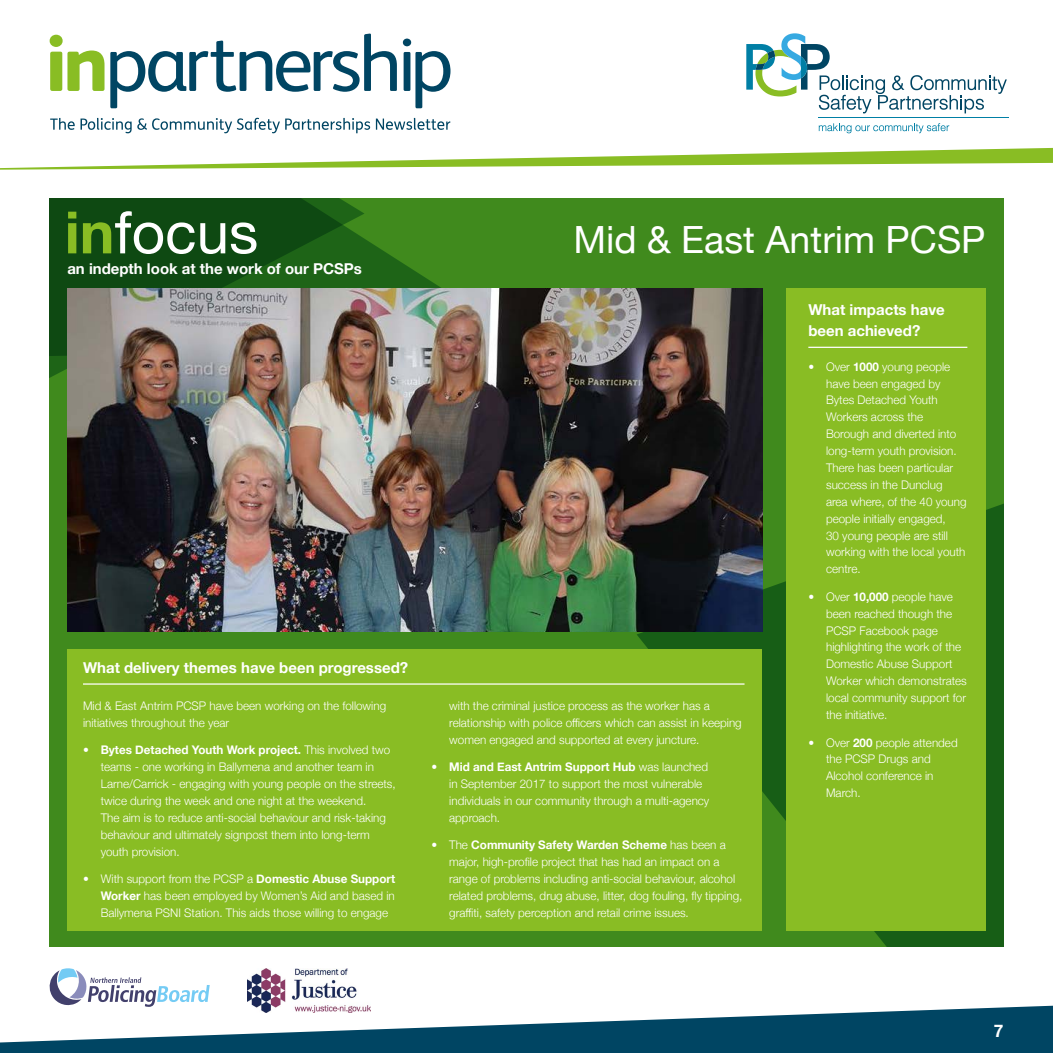
<style>
.page{position:relative;width:1053px;height:1053px;background:#fff}
.page>*{position:absolute;margin:0;border:0;box-sizing:border-box;transform-origin:0 0}
._4_0_Caption{font:58.38px "Helvetica Neue";color:#fff}
._4_0_Caption-2{font:37.5px "Helvetica Neue";color:#fff}
.t1{font:700 17.38px "Helvetica Neue";color:#fff}
._3_0_Header{font:700 15px/21.2px "Helvetica Neue";color:#fff}
._4_0_Caption-3{font:700 15px "Helvetica Neue";color:#fff}
._1_0_Body{font:300 11.88px/16.9px "Helvetica Neue";color:#fff}
.s1{font-weight:700;color:#89bd24}
.s2{font-weight:700}
</style>
<div class="page">
<svg style="left:0;top:1005px;width:1052px;height:47px;fill:#004563"></svg>
<svg style="left:7px;top:33px;width:1045px;height:135px"></svg>
<svg style="left:818px;top:123px;width:131px;height:10px"></svg>
<hr style="left:818px;top:117px;width:190px;height:1px;background:#007fa5">
<svg style="left:746px;top:33px;width:260px;height:80px"></svg>
<svg style="left:50px;top:35px;width:54px;height:56px"></svg>
<svg style="left:110px;top:34px;width:287px;height:74px"></svg>
<svg style="left:403px;top:39px;width:47px;height:69px"></svg>
<svg style="left:50px;top:118px;width:320px;height:15px"></svg>
<svg style="left:376px;top:118px;width:74px;height:12px"></svg>
<svg style="left:49px;top:968px;width:161px;height:38px"></svg>
<img style="left:248px;top:968px;width:122px;height:44px">
<div style="left:50px;top:198px;width:953px;height:748px;background:#408a1d"></div>
<svg style="left:636px;top:478px;width:367px;height:468px;background:#32751b"></svg>
<svg style="left:50px;top:198px;width:484px;height:159px;background:#1f6116"></svg>
<div style="left:67px;top:649px;width:695px;height:281px;background:#89bd24"></div>
<div style="left:786px;top:288px;width:199px;height:642px;background:#89bd24"></div>
<hr style="left:808px;top:346px;width:159px;height:2px;background:#fff">
<img style="left:67px;top:288px;width:695px;height:343px">
<hr style="left:83px;top:683px;width:661px;height:1px;background:#fff">
<p class="_4_0_Caption" style="left:65px;top:190px;width:195px"><span class="s1">in</span>focus</p>
<p class="_4_0_Caption-3" style="left:67px;top:257px;width:296px">an indepth look at the work of our PCSPs</p>
<p class="_3_0_Header" style="left:83px;top:657px;width:327px">What delivery themes have been progressed?</p>
<p class="_1_0_Body" style="left:83px;top:696px;width:304px">Mid &amp; East Antrim PCSP have been working on the following initiatives throughout the year</p>
<p class="_1_0_Body" style="left:101px;top:740px;width:296px;text-indent:-18px">• <span class="s2">Bytes Detached Youth Work project.</span> This involved two teams - one working in Ballymena and another team in Larne/Carrick - engaging with young people on the streets, twice during the week and one night at the weekend.<br>The aim is to reduce anti-social behaviour and risk-taking behaviour and ultimately signpost them into long-term youth provision.</p>
<p class="_1_0_Body" style="left:101px;top:869px;width:296px;text-align:justify;text-indent:-18px">• With support from the PCSP a <span class="s2">Domestic Abuse Support Worker</span> has been employed by Women’s Aid and based in Ballymena PSNI Station. This aids those willing to engage</p>
<p class="_4_0_Caption-2" style="left:573px;top:213px;width:413px">Mid &amp; East Antrim PCSP</p>
<p class="_1_0_Body" style="left:449px;top:696px;width:294px">with the criminal justice process as the worker has a relationship with police officers which can assist in keeping women engaged and supported at every juncture.</p>
<p class="_1_0_Body" style="left:449px;top:757px;width:261px;text-indent:-18px">• <span class="s2">Mid and East Antrim Support Hub</span> was launched in September 2017 to support the most vulnerable individuals in our community through a multi-agency approach.</p>
<p class="_1_0_Body" style="left:449px;top:835px;width:294px;text-indent:-18px">• The <span class="s2">Community Safety Warden Scheme</span> has been a major, high-profile project that has had an impact on a range of problems including anti-social behaviour, alcohol related problems, drug abuse, litter, dog fouling, fly tipping, graffiti, safety perception and retail crime issues.</p>
<p class="_3_0_Header" style="left:808px;top:299px;width:138px">What impacts have been achieved?</p>
<p class="_1_0_Body" style="left:826px;top:357px;width:142px;text-indent:-18px">• Over <span class="s2">1000</span> young people have been engaged by<br>Bytes Detached Youth<br>Workers across the<br>Borough and diverted into long-term youth provision.<br>There has been particular success in the Dunclug area where, of the 40 young people initially engaged,<br>30 young people are still working with the local youth centre.</p>
<p class="_1_0_Body" style="left:826px;top:587px;width:142px;text-indent:-18px">• Over <span class="s2">10,000</span> people have been reached though the<br>PCSP Facebook page highlighting the work of the<br>Domestic Abuse Support<br>Worker which demonstrates local community support for the initiative.</p>
<p class="_1_0_Body" style="left:826px;top:733px;width:133px;text-indent:-18px">• Over <span class="s2">200</span> people attended the PCSP Drugs and<br>Alcohol conference in<br>March.</p>
<h3 class="t1" style="left:993px;top:1016px;width:11px">7</h3>
</div>
